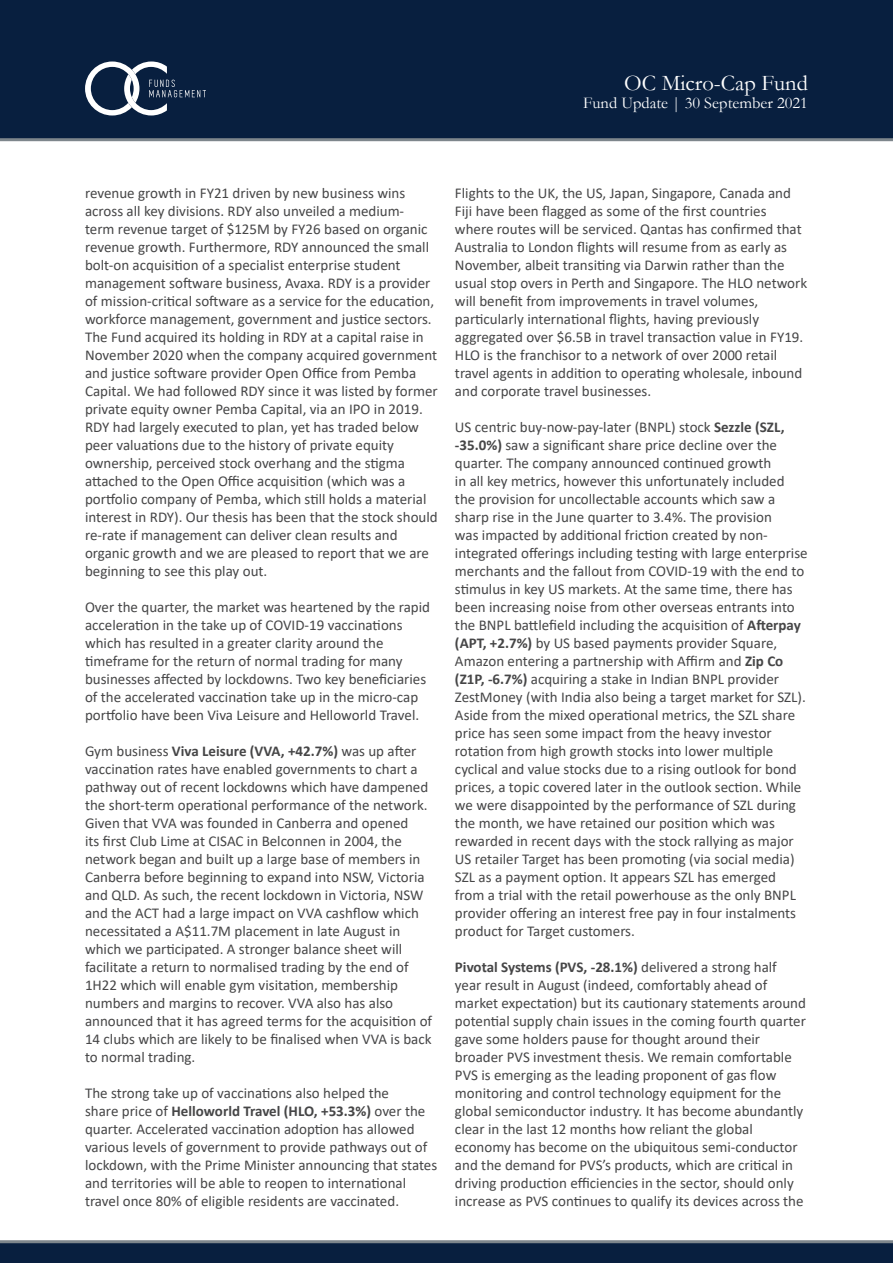
<style>
.page{position:relative;width:893px;height:1263px;background:#fff}
.page>*{position:absolute;margin:0;border:0;box-sizing:border-box;transform-origin:0 0}
.t1{font:22.5px "Garamond";color:#fff}
.t2{font:16.5px "Garamond";color:#fff}
.t3{font:15px/18px "Calibri";color:#464647}
.s1{font-weight:700}
</style>
<div class="page">
<div style="left:0;top:1242px;width:893px;height:21px;background:#081f3f"></div>
<hr style="left:0;top:1240px;width:893px;height:3px;background:#7e868c">
<div style="left:0;top:0;width:893px;height:138px;background:#081f3f"></div>
<hr style="left:0;top:138px;width:893px;height:3px;background:#7e868c">
<svg style="left:85px;top:61px;width:121px;height:54px"></svg>
<h1 class="t1" style="left:624px;top:68px;width:185px">OC Micro-Cap Fund</h1>
<p class="t2" style="left:583px;top:92px;width:226px">Fund Update | 30 September 2021</p>
<p class="t3" style="left:85px;top:184px;width:354px">revenue growth in FY21 driven by new business wins across all key divisions. RDY also unveiled a medium-<br>term revenue target of $125M by FY26 based on organic revenue growth. Furthermore, RDY announced the small bolt-on acquisition of a specialist enterprise student management software business, Avaxa. RDY is a provider of mission-critical software as a service for the education, workforce management, government and justice sectors.<br>The Fund acquired its holding in RDY at a capital raise in November 2020 when the company acquired government and justice software provider Open Office from Pemba Capital. We had followed RDY since it was listed by former private equity owner Pemba Capital, via an IPO in 2019.<br>RDY had largely executed to plan, yet has traded below peer valuations due to the history of private equity ownership, perceived stock overhang and the stigma attached to the Open Office acquisition (which was a portfolio company of Pemba, which still holds a material interest in RDY). Our thesis has been that the stock should re-rate if management can deliver clean results and organic growth and we are pleased to report that we are beginning to see this play out.</p>
<p class="t3" style="left:85px;top:598px;width:347px">Over the quarter, the market was heartened by the rapid acceleration in the take up of COVID-19 vaccinations which has resulted in a greater clarity around the timeframe for the return of normal trading for many businesses affected by lockdowns. Two key beneficiaries of the accelerated vaccination take up in the micro-cap portfolio have been Viva Leisure and Helloworld Travel.</p>
<p class="t3" style="left:85px;top:742px;width:349px">Gym business <span class="s1">Viva Leisure (VVA, +42.7%)</span> was up after vaccination rates have enabled governments to chart a pathway out of recent lockdowns which have dampened the short-term operational performance of the network.<br>Given that VVA was founded in Canberra and opened<br>its first Club Lime at CISAC in Belconnen in 2004, the network began and built up a large base of members in Canberra before beginning to expand into NSW, Victoria and QLD. As such, the recent lockdown in Victoria, NSW and the ACT had a large impact on VVA cashflow which necessitated a A$11.7M placement in late August in which we participated. A stronger balance sheet will facilitate a return to normalised trading by the end of 1H22 which will enable gym visitation, membership numbers and margins to recover. VVA also has also announced that it has agreed terms for the acquisition of 14 clubs which are likely to be finalised when VVA is back to normal trading.</p>
<p class="t3" style="left:85px;top:1084px;width:354px">The strong take up of vaccinations also helped the<br>share price of <span class="s1">Helloworld Travel (HLO, +53.3%)</span> over the quarter. Accelerated vaccination adoption has allowed various levels of government to provide pathways out of lockdown, with the Prime Minister announcing that states and territories will be able to reopen to international travel once 80% of eligible residents are vaccinated.</p>
<p class="t3" style="left:455px;top:184px;width:354px">Flights to the UK, the US, Japan, Singapore, Canada and Fiji have been flagged as some of the first countries where routes will be serviced. Qantas has confirmed that Australia to London flights will resume from as early as November, albeit transiting via Darwin rather than the usual stop overs in Perth and Singapore. The HLO network will benefit from improvements in travel volumes, particularly international flights, having previously aggregated over $6.5B in travel transaction value in FY19.<br>HLO is the franchisor to a network of over 2000 retail travel agents in addition to operating wholesale, inbound and corporate travel businesses.</p>
<p class="t3" style="left:455px;top:418px;width:354px">US centric buy-now-pay-later (BNPL) stock <span class="s1">Sezzle (SZL, -35.0%)</span> saw a significant share price decline over the quarter. The company announced continued growth<br>in all key metrics, however this unfortunately included the provision for uncollectable accounts which saw a sharp rise in the June quarter to 3.4%. The provision<br>was impacted by additional friction created by non&shy;integrated offerings including testing with large enterprise merchants and the fallout from COVID-19 with the end to stimulus in key US markets. At the same time, there has been increasing noise from other overseas entrants into the BNPL battlefield including the acquisition of <span class="s1">Afterpay (APT, +2.7%)</span> by US based payments provider Square, Amazon entering a partnership with Affirm and <span class="s1">Zip Co (Z1P, -6.7%)</span> acquiring a stake in Indian BNPL provider ZestMoney (with India also being a target market for SZL).<br>Aside from the mixed operational metrics, the SZL share price has seen some impact from the heavy investor rotation from high growth stocks into lower multiple cyclical and value stocks due to a rising outlook for bond prices, a topic covered later in the outlook section. While we were disappointed by the performance of SZL during the month, we have retained our position which was rewarded in recent days with the stock rallying as major US retailer Target has been promoting (via social media)<br>SZL as a payment option. It appears SZL has emerged from a trial with the retail powerhouse as the only BNPL provider offering an interest free pay in four instalments product for Target customers.</p>
<p class="t3" style="left:455px;top:958px;width:353px"><span class="s1">Pivotal Systems (PVS, -28.1%)</span> delivered a strong half year result in August (indeed, comfortably ahead of market expectation) but its cautionary statements around potential supply chain issues in the coming fourth quarter gave some holders pause for thought around their broader PVS investment thesis. We remain comfortable PVS is emerging as the leading proponent of gas flow monitoring and control technology equipment for the global semiconductor industry. It has become abundantly clear in the last 12 months how reliant the global economy has become on the ubiquitous semi-conductor and the demand for PVS’s products, which are critical in driving production efficiencies in the sector, should only increase as PVS continues to qualify its devices across the</p>
</div>
